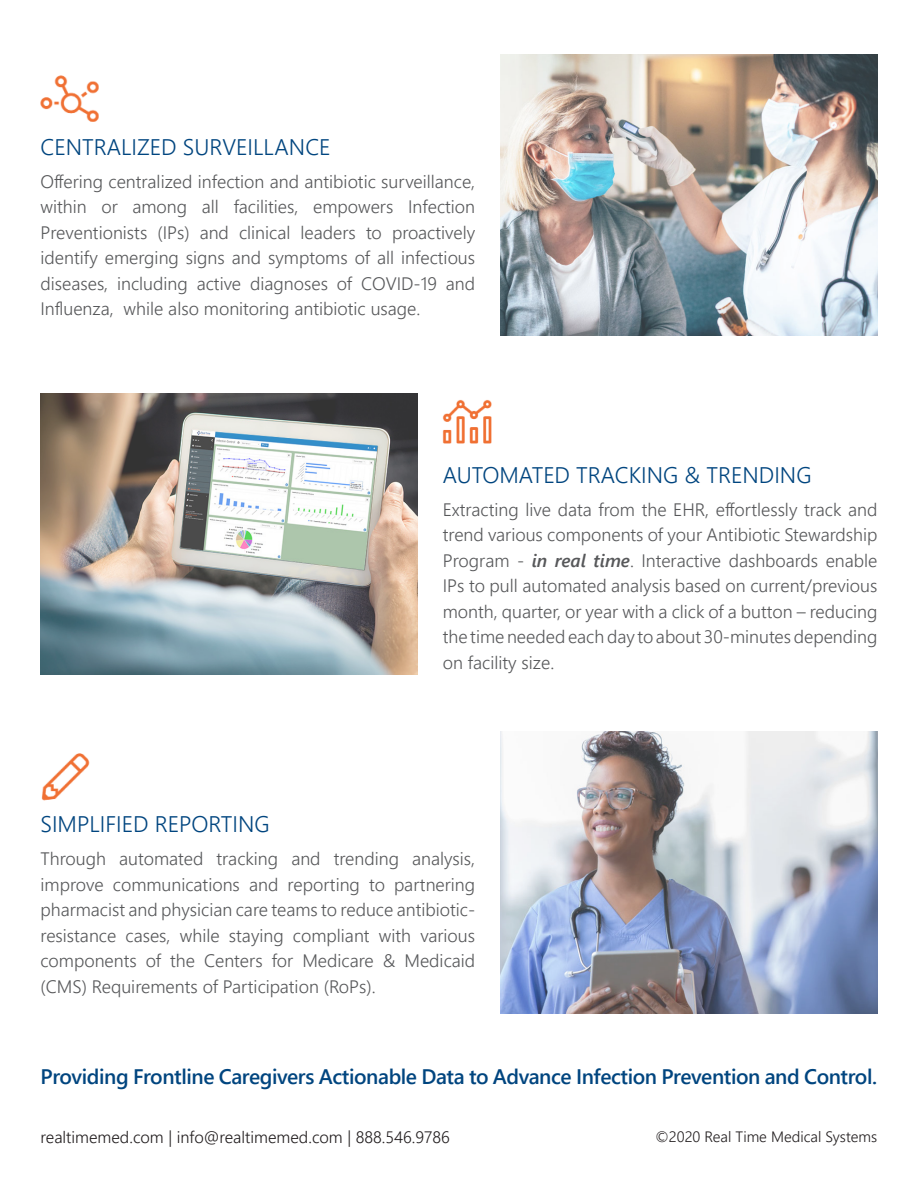
<style>
.page{position:relative;width:918px;height:1188px;background:#fff}
.page>*{position:absolute;margin:0;border:0;box-sizing:border-box;transform-origin:0 0}
.t1{font:300 22.5px "Segoe UI";color:#00457f}
.t2{font:600 21px "Segoe UI";letter-spacing:-.02em;color:#00457f}
.t3{font:300 18px/25.5px "Segoe UI";color:#57585a;text-align:justify}
.t4{font:300 16.5px "Segoe UI";color:#231f20}
.t5{font:300 15px "Segoe UI";color:#231f20}
.s1{font-weight:600;font-style:italic}
</style>
<div class="page">
<img style="left:500px;top:55px;width:378px;height:281px">
<img style="left:40px;top:75px;width:58px;height:46px">
<img style="left:40px;top:393px;width:378px;height:282px">
<img style="left:443px;top:400px;width:49px;height:44px">
<img style="left:500px;top:732px;width:378px;height:281px">
<img style="left:41px;top:753px;width:49px;height:47px">
<p class="t1" style="left:40px;top:125px;width:292px">CENTRALIZED SURVEILLANCE</p>
<p class="t3" style="left:40px;top:167px;width:436px">Offering centralized infection and antibiotic surveillance, within or among all facilities, empowers Infection Preventionists (IPs) and clinical leaders to proactively identify emerging signs and symptoms of all infectious diseases, including active diagnoses of COVID-19 and Influenza, while also monitoring antibiotic usage.</p>
<p class="t1" style="left:443px;top:453px;width:370px">AUTOMATED TRACKING &amp; TRENDING</p>
<p class="t3" style="left:443px;top:495px;width:436px">Extracting live data from the EHR, effortlessly track and trend various components of your Antibiotic Stewardship Program - <span class="s1">in real time</span>. Interactive dashboards enable IPs to pull automated analysis based on current/previous month, quarter, or year with a click of a button – reducing the time needed each day to about 30-minutes depending on facility size.</p>
<p class="t1" style="left:40px;top:803px;width:231px">SIMPLIFIED REPORTING</p>
<p class="t3" style="left:40px;top:844px;width:436px">Through automated tracking and trending analysis, improve communications and reporting to partnering pharmacist and physician care teams to reduce antibiotic&shy;resistance cases, while staying compliant with various components of the Centers for Medicare &amp; Medicaid (CMS) Requirements of Participation (RoPs).</p>
<p class="t2" style="left:40px;top:1057px;width:838px">Providing Frontline Caregivers Actionable Data to Advance Infection Prevention and Control.</p>
<p class="t4" style="left:40px;top:1122px;width:411px">realtimemed.com | info@realtimemed.com | 888.546.9786</p>
<p class="t5" style="left:656px;top:1123px;width:223px">©2020 Real Time Medical Systems</p>
</div>
